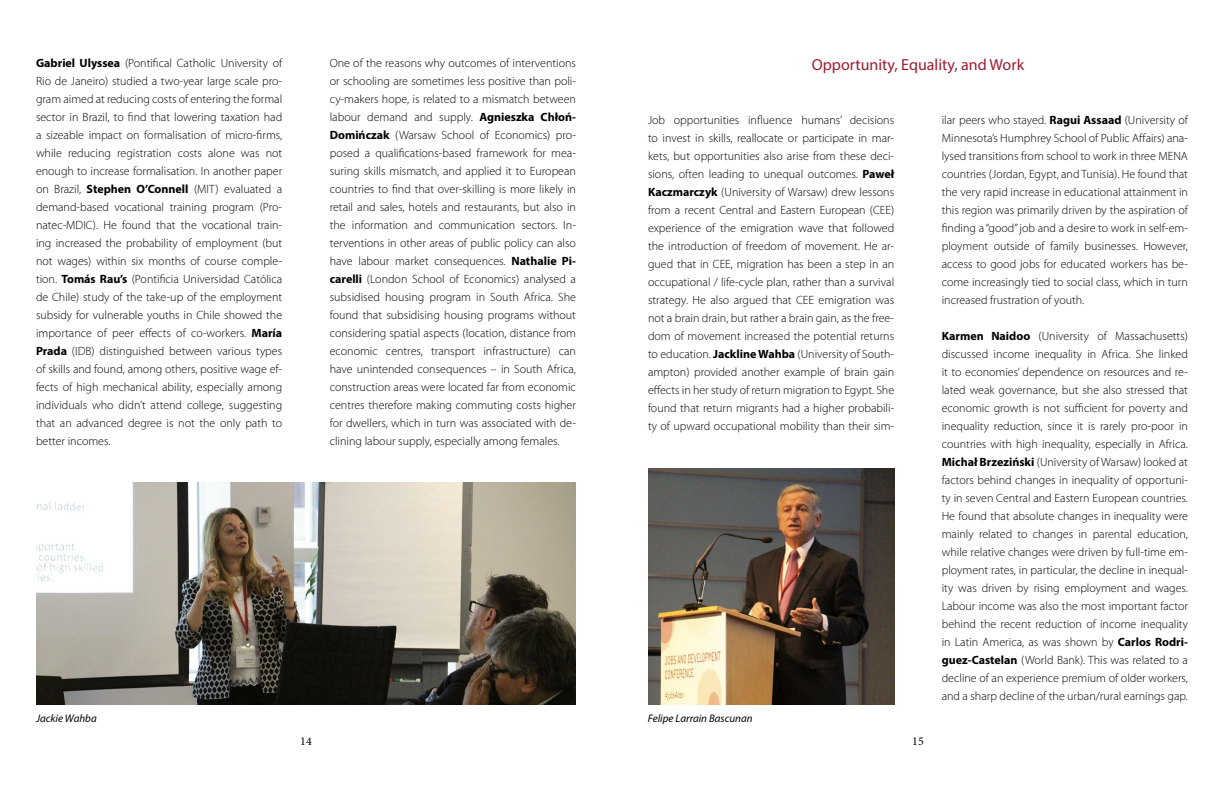
<style>
.page{position:relative;width:1224px;height:792px;background:#fff}
.page>*{position:absolute;margin:0;border:0;box-sizing:border-box;transform-origin:0 0}
.t1{font:16px "Myriad Pro";color:#9e1c2f}
.t2{font:300 12px/18px "Myriad Pro";color:#000;text-align:justify}
.t3{font:12px "Minion Pro";color:#000}
.t4{font:italic 11px "Myriad Pro";color:#000}
.s1{font-weight:700}
</style>
<div class="page">
<img style="left:36px;top:482px;width:540px;height:223px">
<img style="left:648px;top:468px;width:246px;height:237px">
<p class="t2" style="left:36px;top:54px;width:248px"><span class="s1">Gabriel Ulyssea</span> (Pontifical Catholic University of Rio de Janeiro) studied a two-year large scale pro&shy;gram aimed at reducing costs of entering the formal sector in Brazil, to find that lowering taxation had a sizeable impact on formalisation of micro-firms, while reducing registration costs alone was not enough to increase formalisation. In another paper on Brazil, <span class="s1">Stephen O’Connell</span> (MIT) evaluated a demand-based vocational training program (Pro&shy;natec-MDIC). He found that the vocational train&shy;ing increased the probability of employment (but not wages) within six months of course comple&shy;tion. <span class="s1">Tomás Rau’s</span> (Pontificia Universidad Católica de Chile) study of the take-up of the employment subsidy for vulnerable youths in Chile showed the importance of peer effects of co-workers. <span class="s1">María Prada</span> (IDB) distinguished between various types of skills and found, among others, positive wage ef&shy;fects of high mechanical ability, especially among individuals who didn’t attend college, suggesting that an advanced degree is not the only path to better incomes.</p>
<p class="t2" style="left:330px;top:54px;width:248px">One of the reasons why outcomes of interventions or schooling are sometimes less positive than poli&shy;cy-makers hope, is related to a mismatch between labour demand and supply. <span class="s1">Agnieszka Chłoń-Domińczak</span> (Warsaw School of Economics) pro&shy;posed a qualifications-based framework for mea&shy;suring skills mismatch, and applied it to European countries to find that over-skilling is more likely in retail and sales, hotels and restaurants, but also in the information and communication sectors. In&shy;terventions in other areas of public policy can also have labour market consequences. <span class="s1">Nathalie Pi&shy;carelli</span> (London School of Economics) analysed a subsidised housing program in South Africa. She found that subsidising housing programs without considering spatial aspects (location, distance from economic centres, transport infrastructure) can have unintended consequences – in South Africa, construction areas were located far from economic centres therefore making commuting costs higher for dwellers, which in turn was associated with de&shy;clining labour supply, especially among females.</p>
<h1 class="t1" style="left:812px;top:54px;width:214px">Opportunity, Equality, and Work</h1>
<p class="t2" style="left:648px;top:111px;width:248px">Job opportunities influence humans’ decisions to invest in skills, reallocate or participate in mar&shy;kets, but opportunities also arise from these deci&shy;sions, often leading to unequal outcomes. <span class="s1">Paweł Kaczmarczyk</span> (University of Warsaw) drew lessons from a recent Central and Eastern European (CEE) experience of the emigration wave that followed the introduction of freedom of movement. He ar&shy;gued that in CEE, migration has been a step in an occupational / life-cycle plan, rather than a survival strategy. He also argued that CEE emigration was not a brain drain, but rather a brain gain, as the free&shy;dom of movement increased the potential returns to education. <span class="s1">Jackline Wahba</span> (University of South&shy;ampton) provided another example of brain gain effects in her study of return migration to Egypt. She found that return migrants had a higher probabili&shy;ty of upward occupational mobility than their sim-</p>
<p class="t2" style="left:942px;top:111px;width:248px">ilar peers who stayed. <span class="s1">Ragui Assaad</span> (University of Minnesota’s Humphrey School of Public Affairs) ana&shy;lysed transitions from school to work in three MENA countries (Jordan, Egypt, and Tunisia). He found that the very rapid increase in educational attainment in this region was primarily driven by the aspiration of finding a “good” job and a desire to work in self-em&shy;ployment outside of family businesses. However, access to good jobs for educated workers has be&shy;come increasingly tied to social class, which in turn increased frustration of youth.</p>
<p class="t2" style="left:942px;top:327px;width:248px"><span class="s1">Karmen Naidoo</span> (University of Massachusetts) discussed income inequality in Africa. She linked it to economies’ dependence on resources and re&shy;lated weak governance, but she also stressed that economic growth is not sufficient for poverty and inequality reduction, since it is rarely pro-poor in countries with high inequality, especially in Africa.<br><span class="s1">Michał Brzeziński</span> (University of Warsaw) looked at factors behind changes in inequality of opportuni&shy;ty in seven Central and Eastern European countries.<br>He found that absolute changes in inequality were mainly related to changes in parental education, while relative changes were driven by full-time em&shy;ployment rates, in particular, the decline in inequal&shy;ity was driven by rising employment and wages.<br>Labour income was also the most important factor behind the recent reduction of income inequality in Latin America, as was shown by <span class="s1">Carlos Rodri&shy;guez-Castelan</span> (World Bank). This was related to a decline of an experience premium of older workers, and a sharp decline of the urban/rural earnings gap.</p>
<p class="t4" style="left:36px;top:712px;width:62px">Jackie Wahba</p>
<p class="t4" style="left:648px;top:712px;width:106px">Felipe Larrain Bascunan</p>
<p class="t3" style="left:300px;top:733px;width:13px">14</p>
<p class="t3" style="left:912px;top:733px;width:13px">15</p>
</div>
